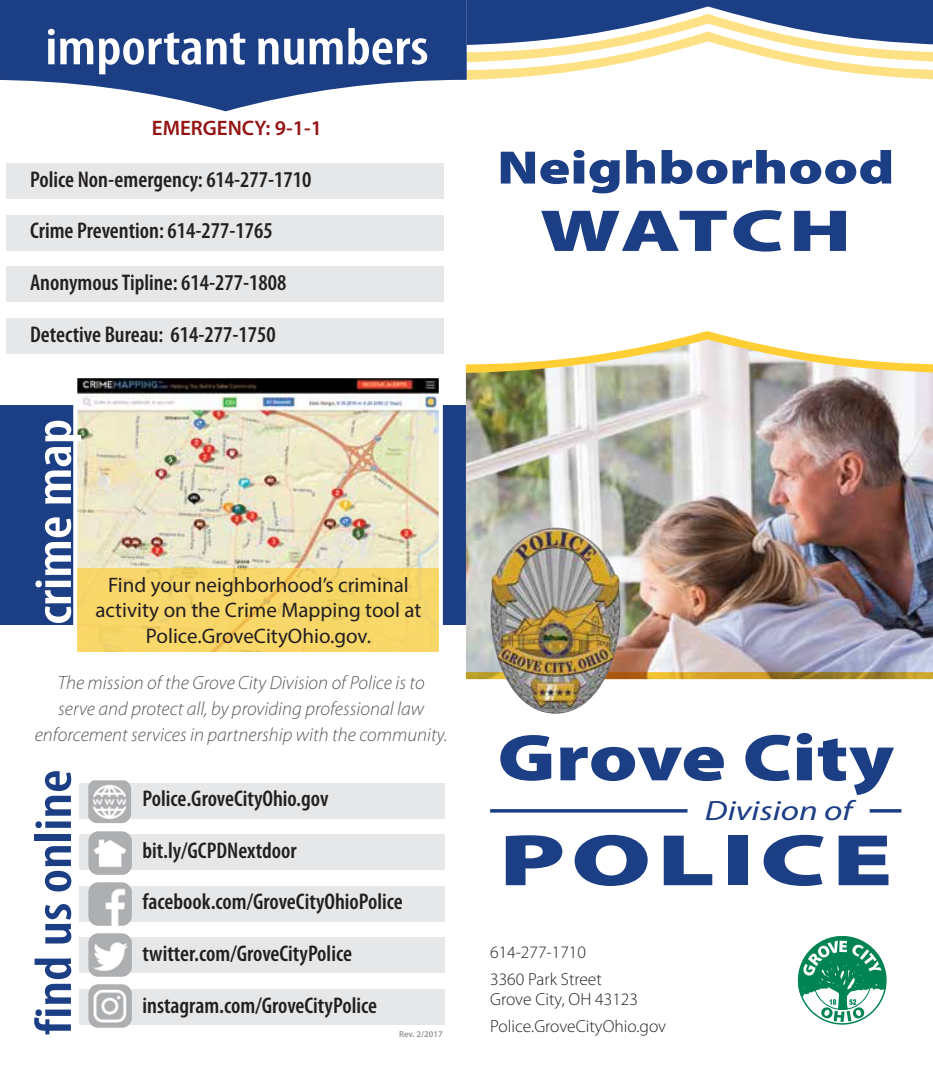
<style>
.page{position:relative;width:933px;height:1071px;background:#fff}
.page>*{position:absolute;margin:0;border:0;box-sizing:border-box;transform-origin:0 0}
.t1{font:900 73.5px "Myriad Pro";letter-spacing:.05em;color:#1b3e85;scale:1.5 1}
.t2{font:900 66.5px "Myriad Pro";letter-spacing:-.005em;color:#1b3e85;scale:1.25 1}
.t3{font:900 59.5px "Myriad Pro";letter-spacing:.01em;color:#1b3e85;scale:1.5 1}
.t4{font:600 condensed 52.5px "Myriad Pro";color:#fff;scale:1.13 1}
.t5{font:600 condensed 52.5px "Myriad Pro";color:#1b3e85;scale:1.13 1}
.t6{font:900 47.25px "Myriad Pro";color:#1b3e85;scale:1.25 1}
.t7{font:italic 28px "Myriad Pro";color:#1b3e85;scale:1.25 1}
.t8{font:600 condensed 22.75px "Myriad Pro";color:#231f20}
.t9{font:21px/25.2px "Myriad Pro";color:#231f20;text-align:center}
.t10{font:600 21px "Myriad Pro";color:#951414}
.t11{font:italic 300 19.25px/26.2px "Myriad Pro";color:#58595b;text-align:center}
.t12{font:300 17.5px/27.1px "Myriad Pro";color:#231f20}
.t13{font:600 8.75px "Myriad Pro";color:#939598}
</style>
<div class="page">
<div style="left:79px;top:783px;width:366px;height:35px;background:#e6e7e8"></div>
<div style="left:79px;top:835px;width:366px;height:35px;background:#e6e7e8"></div>
<div style="left:79px;top:886px;width:366px;height:35px;background:#e6e7e8"></div>
<div style="left:79px;top:938px;width:366px;height:35px;background:#e6e7e8"></div>
<div style="left:79px;top:989px;width:366px;height:36px;background:#e6e7e8"></div>
<img style="left:88px;top:882px;width:9px;height:41px">
<img style="left:88px;top:984px;width:9px;height:41px">
<img style="left:88px;top:831px;width:9px;height:41px">
<img style="left:88px;top:933px;width:9px;height:41px">
<img style="left:88px;top:780px;width:7px;height:43px">
<svg style="left:797px;top:936px;width:90px;height:87px"></svg>
<div style="left:0;top:406px;width:932px;height:219px;background:#1b3e85"></div>
<img style="left:78px;top:379px;width:360px;height:189px">
<div style="left:73px;top:374px;width:370px;height:282px;border:4px solid #fff"></div>
<div style="left:77px;top:568px;width:361px;height:84px;background:#f8d769"></div>
<svg style="left:467px;top:0;width:465px;height:80px"></svg>
<svg style="left:0;top:0;width:467px;height:111px;fill:#1b3e85"></svg>
<div style="left:6px;top:163px;width:438px;height:36px;background:#e6e7e8"></div>
<div style="left:6px;top:215px;width:438px;height:35px;background:#e6e7e8"></div>
<div style="left:6px;top:267px;width:438px;height:35px;background:#e6e7e8"></div>
<div style="left:6px;top:318px;width:438px;height:36px;background:#e6e7e8"></div>
<svg style="left:490px;top:809px;width:411px;height:4px"></svg>
<div style="left:687px;top:797px;width:182px;height:23px;background:#fff"></div>
<img style="left:466px;top:373px;width:466px;height:299px">
<svg style="left:466px;top:331px;width:466px;height:42px"></svg>
<svg style="left:466px;top:672px;width:466px;height:7px;background:#b08d3b"></svg>
<img style="left:490px;top:528px;width:64px;height:89px">
<h3 class="t4" style="left:45px;top:15px;width:341px">important numbers</h3>
<p class="t10" style="left:152px;top:115px;width:171px">EMERGENCY: 9-1-1</p>
<p class="t8" style="left:30px;top:165px;width:283px">Police Non-emergency: 614-277-1710</p>
<p class="t8" style="left:30px;top:217px;width:244px">Crime Prevention: 614-277-1765</p>
<p class="t8" style="left:30px;top:268px;width:258px">Anonymous Tipline: 614-277-1808</p>
<p class="t8" style="left:30px;top:320px;width:247px">Detective Bureau: 614-277-1750</p>
<h3 class="t4" style="left:21px;top:625px;width:184px;rotate:-90deg">crime map</h3>
<p class="t9" style="left:95px;top:572px;width:327px">Find your neighborhood’s criminal activity on the Crime Mapping tool at<br>Police.GroveCityOhio.gov.</p>
<p class="t11" style="left:35px;top:669px;width:414px">The mission of the Grove City Division of Police is to<br>serve and protect all, by providing professional law enforcement services in partnership with the community.</p>
<h3 class="t5" style="left:21px;top:1035px;width:236px;rotate:-90deg">find us online</h3>
<p class="t8" style="left:142px;top:785px;width:187px">Police.GroveCityOhio.gov</p>
<p class="t8" style="left:142px;top:836px;width:156px">bit.ly/GCPDNextdoor</p>
<p class="t8" style="left:142px;top:888px;width:262px">facebook.com/GroveCityOhioPolice</p>
<p class="t8" style="left:142px;top:940px;width:211px">twitter.com/GroveCityPolice</p>
<p class="t8" style="left:142px;top:991px;width:236px">instagram.com/GroveCityPolice</p>
<p class="t13" style="left:399px;top:1028px;width:45px">Rev. 2/2017</p>
<h3 class="t6" style="left:497px;top:136px;width:319px">Neighborhood</h3>
<h3 class="t3" style="left:540px;top:191px;width:209px">WATCH</h3>
<h2 class="t2" style="left:497px;top:713px;width:319px">Grove City</h2>
<p class="t7" style="left:704px;top:793px;width:119px">Division of</p>
<h1 class="t1" style="left:499px;top:811px;width:264px">POLICE</h1>
<p class="t12" style="left:490px;top:939px;width:113px">614-277-1710<br>3360 Park Street</p>
<p class="t12" style="left:490px;top:985px;width:149px">Grove City, OH 43123</p>
<p class="t12" style="left:490px;top:1012px;width:177px">Police.GroveCityOhio.gov</p>
</div>
